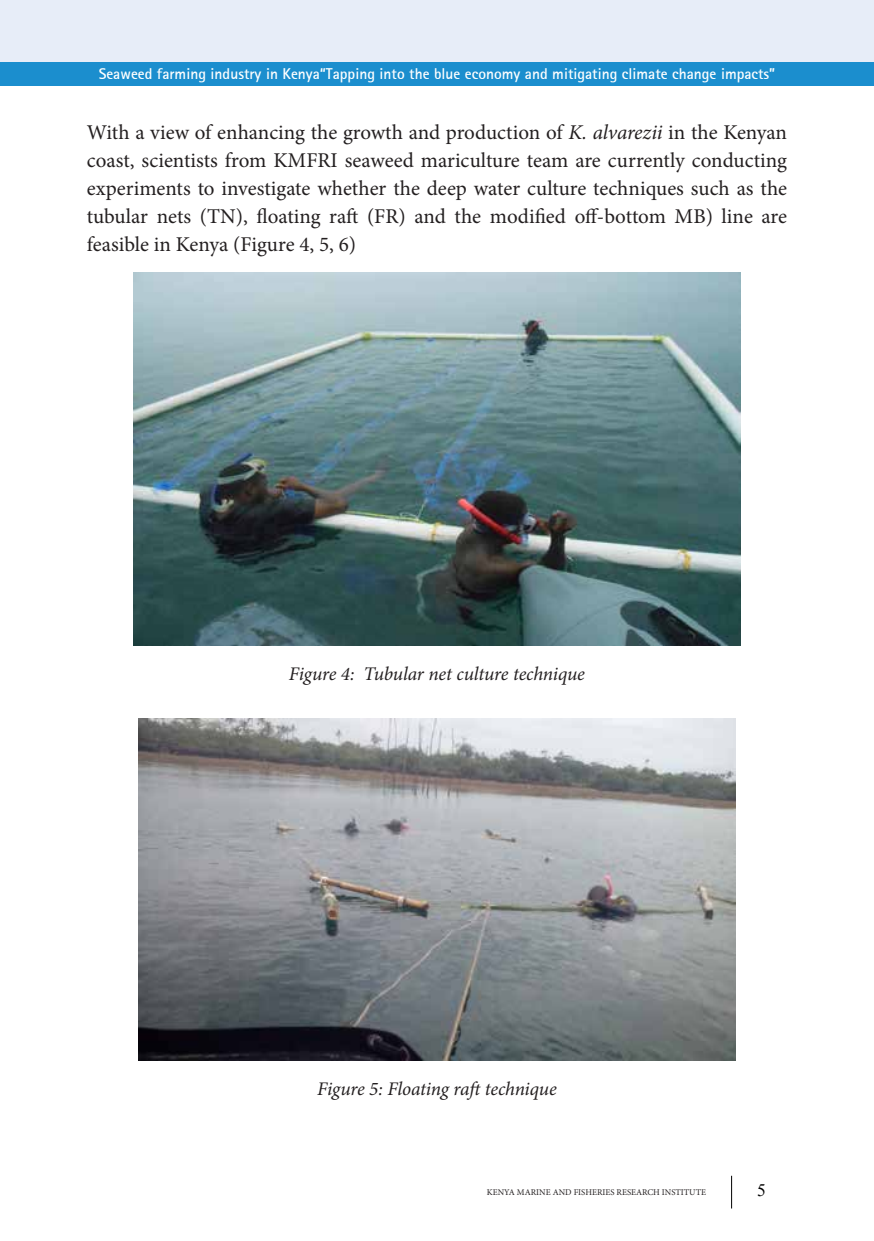
<style>
.page{position:relative;width:874px;height:1241px;background:#fff}
.page>*{position:absolute;margin:0;border:0;box-sizing:border-box;transform-origin:0 0}
.t1{font:21px/28px "Minion Pro";color:#231f20;text-align:justify}
.t2{font:italic 19.25px "Minion Pro";letter-spacing:-.01em;color:#231f20}
.t3{font:17.5px "Times New Roman";color:#000}
.t4{font:700 15.4px "Rotis Sans Serif";color:#fff}
.t5{font:8.75px "Minion Pro";color:#231f20}
.s1{font-style:italic}
</style>
<div class="page">
<div style="left:0;top:62px;width:873px;height:24px;background:#1b8ece"></div>
<div style="left:0;top:0;width:873px;height:62px;background:#e7edf8"></div>
<hr style="left:730px;top:1175px;width:1px;height:33px;background:#000">
<img style="left:133px;top:272px;width:607px;height:373px">
<img style="left:138px;top:718px;width:597px;height:342px">
<p class="t4" style="left:99px;top:64px;width:677px">Seaweed farming industry in Kenya“Tapping into the blue economy and mitigating climate change impacts”</p>
<p class="t1" style="left:87px;top:119px;width:701px">With a view of enhancing the growth and production of <span class="s1">K. alvarezii</span> in the Kenyan coast, scientists from KMFRI seaweed mariculture team are currently conducting experiments to investigate whether the deep water culture techniques such as the tubular nets (TN), floating raft (FR) and the modified off-bottom MB) line are feasible in Kenya (Figure 4, 5, 6)</p>
<p class="t2" style="left:289px;top:661px;width:297px">Figure 4: Tubular net culture technique</p>
<p class="t2" style="left:317px;top:1075px;width:241px">Figure 5: Floating raft technique</p>
<p class="t5" style="left:486px;top:1186px;width:221px">KENYA MARINE AND FISHERIES RESEARCH INSTITUTE</p>
<p class="t3" style="left:756px;top:1177px;width:10px">5</p>
</div>
